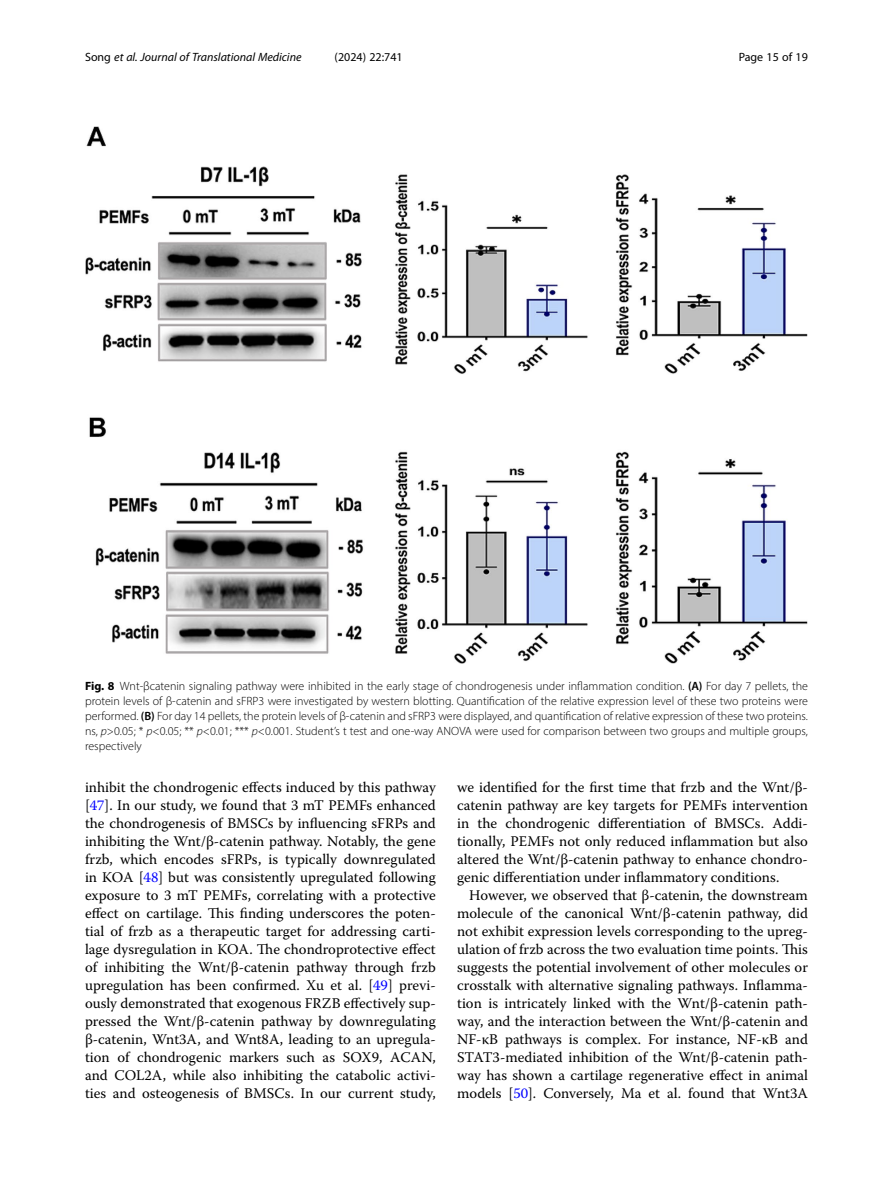
<style>
.page{position:relative;width:893px;height:1191px;background:#fff}
.page>*{position:absolute;margin:0;border:0;box-sizing:border-box;transform-origin:0 0}
.Body_Text_Indent{font:14.7px/18px "Warnock Pro";color:#000;text-align:justify}
.Figure_Caption{font:300 12px/15px "Myriad Pro";color:#000;text-align:justify}
.t1{font:italic 12px "Myriad Pro";color:#000}
.t2{font:12px "Myriad Pro";color:#000}
.s1{font-style:normal}
.s2{font-weight:700}
.s3{font-weight:600}
.s4{font-style:italic}
.s5{color:#00f}
</style>
<div class="page">
<img style="left:85px;top:126px;width:723px;height:537px">
<p class="t1" style="left:85px;top:50px;width:218px"><span class="s1">Song</span> et al. Journal of Translational Medicine</p>
<p class="t2" style="left:335px;top:50px;width:70px">(2024) 22:741</p>
<p class="t2" style="left:739px;top:50px;width:71px">Page 15 of 19</p>
<p class="Figure_Caption" style="left:85px;top:678px;width:724px"><span class="s2">Fig. 8</span> Wnt-βcatenin signaling pathway were inhibited in the early stage of chondrogenesis under inflammation condition. <span class="s3">(A)</span> For day 7 pellets, the protein levels of β-catenin and sFRP3 were investigated by western blotting. Quantification of the relative expression level of these two proteins were performed. <span class="s3">(B)</span> For day 14 pellets, the protein levels of β-catenin and sFRP3 were displayed, and quantification of relative expression of these two proteins. ns, <span class="s4">p</span>&gt;0.05; * <span class="s4">p</span>&lt;0.05; ** <span class="s4">p</span>&lt;0.01; *** <span class="s4">p</span>&lt;0.001. Student’s t test and one-way ANOVA were used for comparison between two groups and multiple groups, respectively</p>
<p class="Body_Text_Indent" style="left:85px;top:778px;width:352px">inhibit the chondrogenic effects induced by this pathway [<span class="s5">47</span>]. In our study, we found that 3 mT PEMFs enhanced the chondrogenesis of BMSCs by influencing sFRPs and inhibiting the Wnt/β-catenin pathway. Notably, the gene frzb, which encodes sFRPs, is typically downregulated in KOA [<span class="s5">48</span>] but was consistently upregulated following exposure to 3 mT PEMFs, correlating with a protective effect on cartilage. This finding underscores the poten&shy;tial of frzb as a therapeutic target for addressing carti&shy;lage dysregulation in KOA. The chondroprotective effect of inhibiting the Wnt/β-catenin pathway through frzb upregulation has been confirmed. Xu et al. [<span class="s5">49</span>] previ&shy;ously demonstrated that exogenous FRZB effectively sup&shy;pressed the Wnt/β-catenin pathway by downregulating β-catenin, Wnt3A, and Wnt8A, leading to an upregula&shy;tion of chondrogenic markers such as SOX9, ACAN, and COL2A, while also inhibiting the catabolic activi&shy;ties and osteogenesis of BMSCs. In our current study,</p>
<p class="Body_Text_Indent" style="left:457px;top:778px;width:352px">we identified for the first time that frzb and the Wnt/β&shy;catenin pathway are key targets for PEMFs intervention in the chondrogenic differentiation of BMSCs. Addi&shy;tionally, PEMFs not only reduced inflammation but also altered the Wnt/β-catenin pathway to enhance chondro&shy;genic differentiation under inflammatory conditions.</p>
<p class="Body_Text_Indent" style="left:457px;top:886px;width:352px;text-indent:12px">However, we observed that β-catenin, the downstream molecule of the canonical Wnt/β-catenin pathway, did not exhibit expression levels corresponding to the upreg&shy;ulation of frzb across the two evaluation time points. This suggests the potential involvement of other molecules or crosstalk with alternative signaling pathways. Inflamma&shy;tion is intricately linked with the Wnt/β-catenin path&shy;way, and the interaction between the Wnt/β-catenin and NF-κB pathways is complex. For instance, NF-κB and STAT3-mediated inhibition of the Wnt/β-catenin path&shy;way has shown a cartilage regenerative effect in animal models [<span class="s5">50</span>]. Conversely, Ma et al. found that Wnt3A</p>
</div>
